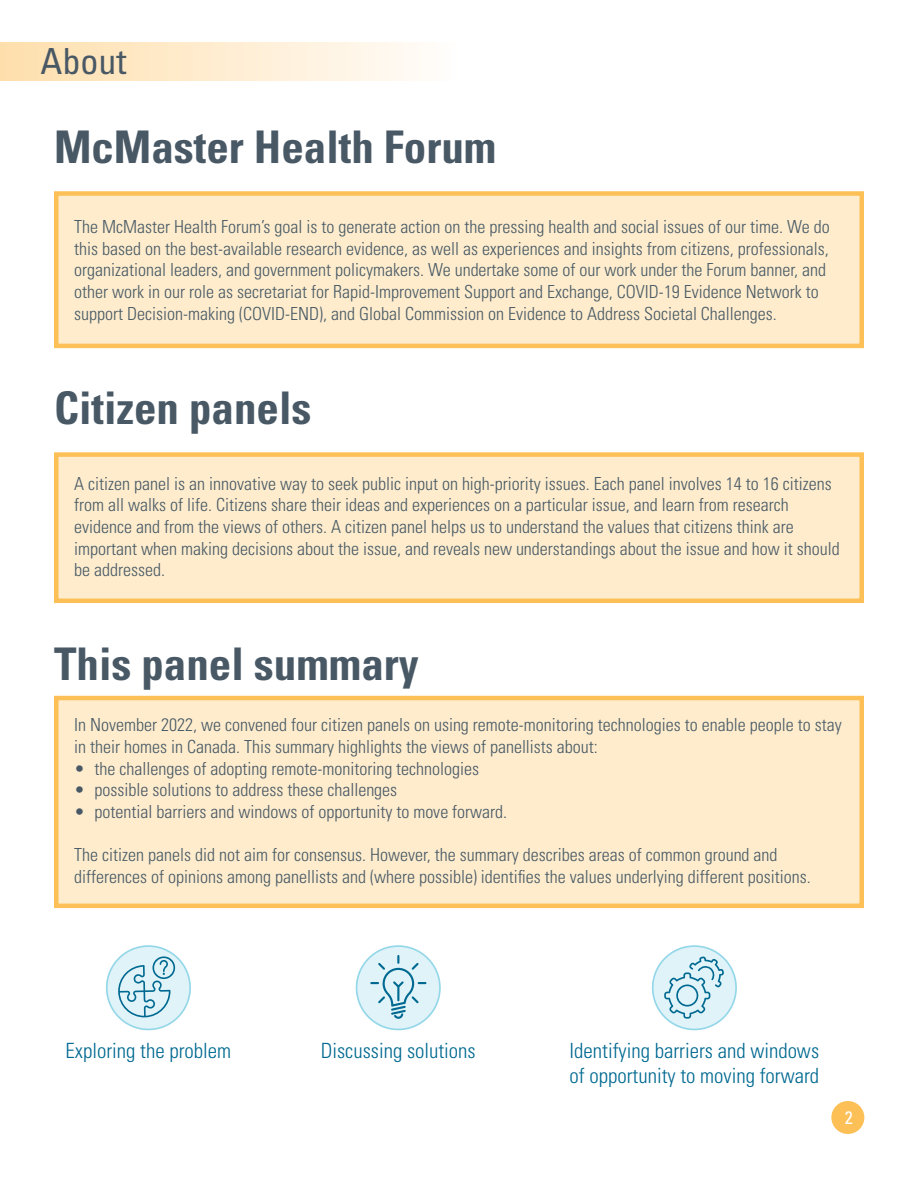
<style>
.page{position:relative;width:918px;height:1188px;background:#fff}
.page>*{position:absolute;margin:0;border:0;box-sizing:border-box;transform-origin:0 0}
.t1{font:700 condensed 45px "Univers LT Std";color:#485865}
.t2{font:condensed 36px "Univers LT Std";color:#485865}
.t3{font:300 condensed 21px/25.2px "Univers LT Std";color:#006991}
.t4{font:300 condensed 18px/21.6px "Univers LT Std";color:#485a65}
.t5{font:300 condensed 18px "Univers LT Std";color:#485865}
.t6{font:condensed 18px "Univers LT Std";color:#fff}
</style>
<div class="page">
<div style="left:831px;top:1101px;width:33px;height:33px;background:#fdc057;border-radius:50%"></div>
<div style="left:0;top:42px;width:459px;height:39px;background:linear-gradient(to right,#fedfab,#fffdfb)"></div>
<div style="left:54px;top:191px;width:810px;height:157px;background:#feeccd;border:4px solid #fdc057"></div>
<div style="left:54px;top:452px;width:810px;height:151px;background:#feeccd;border:4px solid #fdc057"></div>
<div style="left:54px;top:696px;width:810px;height:212px;background:#feeccd;border:4px solid #fdc057"></div>
<div style="left:357px;top:946px;width:83px;height:83px;background:#dff3f8;border-radius:50%"></div>
<div style="left:356px;top:945px;width:85px;height:85px;border:2px solid #94d7e9;border-radius:50%"></div>
<svg style="left:370px;top:955px;width:56px;height:64px"></svg>
<div style="left:653px;top:946px;width:83px;height:83px;background:#dff3f8;border-radius:50%"></div>
<div style="left:652px;top:945px;width:85px;height:85px;border:2px solid #94d7e9;border-radius:50%"></div>
<svg style="left:664px;top:957px;width:60px;height:62px"></svg>
<div style="left:107px;top:946px;width:83px;height:83px;background:#dff3f8;border-radius:50%"></div>
<div style="left:106px;top:945px;width:85px;height:85px;border:2px solid #94d7e9;border-radius:50%"></div>
<svg style="left:118px;top:956px;width:57px;height:61px"></svg>
<h2 class="t2" style="left:40px;top:38px;width:88px">About</h2>
<h1 class="t1" style="left:54px;top:119px;width:444px">McMaster Health Forum</h1>
<p class="t4" style="left:74px;top:216px;width:757px">The McMaster Health Forum’s goal is to generate action on the pressing health and social issues of our time. We do this based on the best-available research evidence, as well as experiences and insights from citizens, professionals, organizational leaders, and government policymakers. We undertake some of our work under the Forum banner, and other work in our role as secretariat for Rapid-Improvement Support and Exchange, COVID-19 Evidence Network to support Decision-making (COVID-END), and Global Commission on Evidence to Address Societal Challenges.</p>
<h1 class="t1" style="left:54px;top:381px;width:259px">Citizen panels</h1>
<p class="t4" style="left:74px;top:473px;width:767px">A citizen panel is an innovative way to seek public input on high-priority issues. Each panel involves 14 to 16 citizens from all walks of life. Citizens share their ideas and experiences on a particular issue, and learn from research evidence and from the views of others. A citizen panel helps us to understand the values that citizens think are important when making decisions about the issue, and reveals new understandings about the issue and how it should be addressed.</p>
<h1 class="t1" style="left:54px;top:636px;width:366px">This panel summary</h1>
<p class="t4" style="left:74px;top:714px;width:769px">In November 2022, we convened four citizen panels on using remote-monitoring technologies to enable people to stay in their homes in Canada. This summary highlights the views of panellists about:</p>
<p class="t5" style="left:74px;top:757px;width:407px">• the challenges of adopting remote-monitoring technologies</p>
<p class="t5" style="left:74px;top:779px;width:325px">• possible solutions to address these challenges</p>
<p class="t5" style="left:74px;top:801px;width:435px">• potential barriers and windows of opportunity to move forward.</p>
<p class="t4" style="left:74px;top:844px;width:738px">The citizen panels did not aim for consensus. However, the summary describes areas of common ground and differences of opinions among panellists and (where possible) identifies the values underlying different positions.</p>
<p class="t3" style="left:66px;top:1038px;width:167px">Exploring the problem</p>
<p class="t3" style="left:321px;top:1038px;width:157px">Discussing solutions</p>
<p class="t3" style="left:570px;top:1038px;width:251px">Identifying barriers and windows of opportunity to moving forward</p>
<p class="t6" style="left:845px;top:1106px;width:9px">2</p>
</div>
